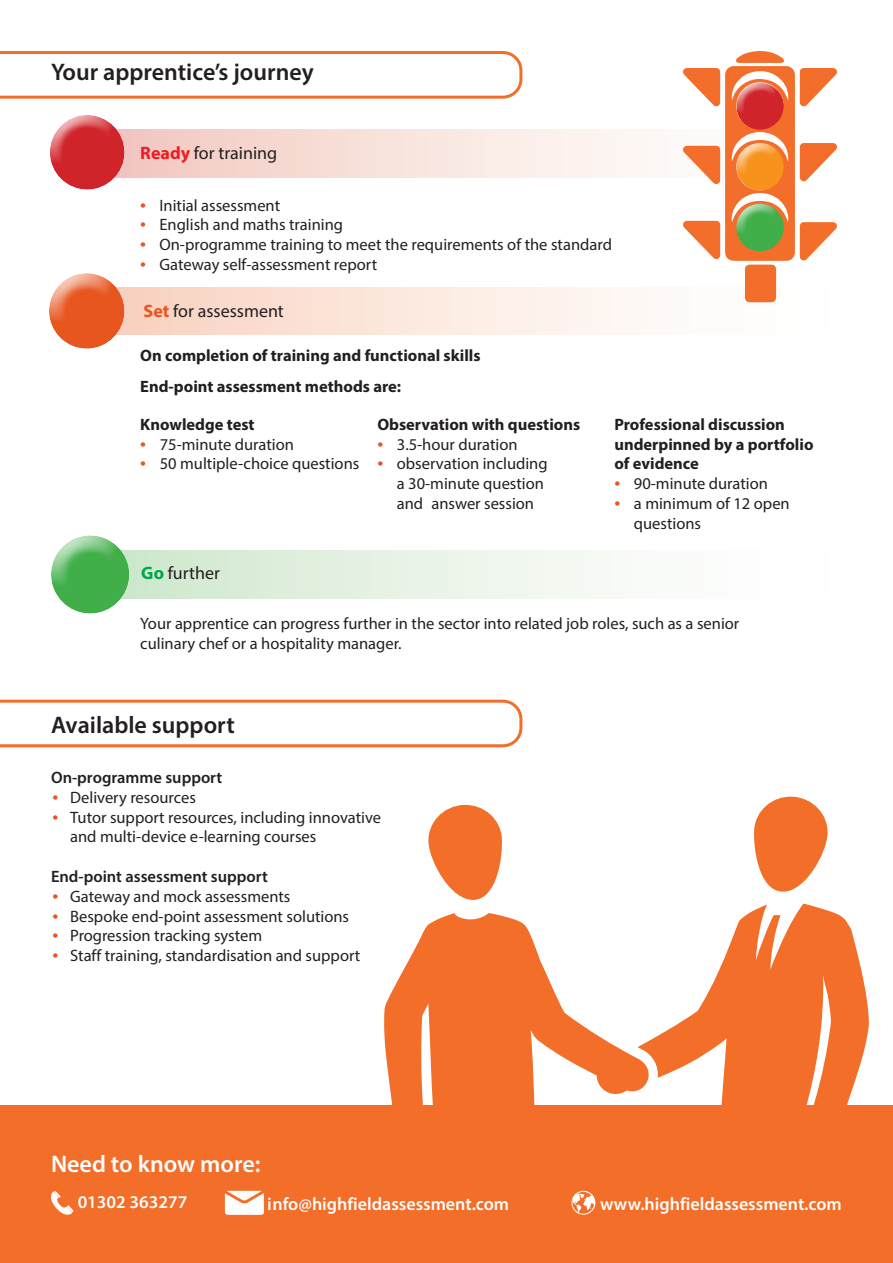
<style>
.page{position:relative;width:893px;height:1263px;background:#fff}
.page>*{position:absolute;margin:0;border:0;box-sizing:border-box;transform-origin:0 0}
.t1{font:600 24px "Myriad Pro";color:#231f20}
.t2{font:600 24px "Myriad Pro";color:#fff}
.t3{font:600 18px "Myriad Pro";color:#fff}
.t4{font:18px "Myriad Pro";color:#231f20}
.t5{font:16.5px/19.8px "Myriad Pro";color:#231f20}
.t6{font:700 16.5px/19.8px "Myriad Pro";color:#231f20}
.t7{font:600 16.5px "Myriad Pro";color:#231f20}
.s1{font-weight:700;color:#ee1d23}
.s2{font-size:21px;color:#e85620}
.s3{font-weight:700;color:#e85620}
.s4{font-weight:700;color:#00a54f}
</style>
<div class="page">
<svg style="left:126px;top:130px;width:521px;height:47px;background:#f7e1db"></svg>
<div style="left:50px;top:113px;width:76px;height:53px;background:#fff;opacity:.75"></div>
<div style="left:50px;top:126px;width:76px;height:65px;background:#fff;opacity:.75"></div>
<div style="left:88px;top:551px;width:754px;height:47px;background:linear-gradient(to right,#d0e8cd,#fff)"></div>
<div style="left:50px;top:533px;width:81px;height:56px;background:#fff;opacity:.75"></div>
<div style="left:50px;top:546px;width:81px;height:68px;background:#fff;opacity:.75"></div>
<div style="left:88px;top:287px;width:754px;height:48px;background:linear-gradient(to right,#f9d2c0,#fff)"></div>
<div style="left:49px;top:271px;width:78px;height:53px;background:#fff;opacity:.75"></div>
<div style="left:49px;top:284px;width:78px;height:65px;background:#fff;opacity:.75"></div>
<div style="left:0;top:1106px;width:893px;height:157px;background:#f36e29"></div>
<svg style="left:225px;top:1191px;width:39px;height:24px"></svg>
<svg style="left:51px;top:1191px;width:23px;height:24px"></svg>
<svg style="left:571px;top:1191px;width:25px;height:24px"></svg>
<svg style="left:0;top:700px;width:522px;height:47px"></svg>
<svg style="left:383px;top:796px;width:486px;height:310px"></svg>
<svg style="left:683px;top:51px;width:154px;height:251px"></svg>
<svg style="left:0;top:51px;width:522px;height:48px"></svg>
<h1 class="t1" style="left:51px;top:57px;width:264px">Your apprentice’s journey</h1>
<p class="t4" style="left:140px;top:142px;width:138px"><span class="s1">Ready</span> for training</p>
<p class="t5" style="left:140px;top:195px;width:141px"><span class="s2">•</span> Initial assessment</p>
<p class="t5" style="left:140px;top:215px;width:204px"><span class="s2">•</span> English and maths training</p>
<p class="t5" style="left:140px;top:235px;width:473px"><span class="s2">•</span> On-programme training to meet the requirements of the standard</p>
<p class="t5" style="left:140px;top:254px;width:238px"><span class="s2">•</span> Gateway self-assessment report</p>
<p class="t4" style="left:144px;top:300px;width:142px"><span class="s3">Set</span> for assessment</p>
<p class="t6" style="left:140px;top:340px;width:342px;line-height:30.6px">On completion of training and functional skills<br>End-point assessment methods are:</p>
<p class="t6" style="left:140px;top:414px;width:116px">Knowledge test</p>
<p class="t5" style="left:140px;top:434px;width:155px"><span class="s2">•</span> 75-minute duration</p>
<p class="t5" style="left:140px;top:454px;width:221px"><span class="s2">•</span> 50 multiple-choice questions</p>
<p class="t6" style="left:377px;top:414px;width:204px">Observation with questions</p>
<p class="t5" style="left:377px;top:434px;width:142px"><span class="s2">•</span> 3.5-hour duration</p>
<p class="t5" style="left:397px;top:454px;width:152px;text-indent:-19px"><span class="s2">•</span> observation including a 30-minute question and answer session</p>
<p class="t4" style="left:141px;top:562px;width:80px"><span class="s4">Go</span> further</p>
<p class="t6" style="left:614px;top:414px;width:201px">Professional discussion underpinned by a portfolio of evidence</p>
<p class="t5" style="left:614px;top:473px;width:155px"><span class="s2">•</span> 90-minute duration</p>
<p class="t5" style="left:634px;top:493px;width:157px;text-indent:-20px"><span class="s2">•</span> a minimum of 12 open questions</p>
<p class="t5" style="left:140px;top:614px;width:601px">Your apprentice can progress further in the sector into related job roles, such as a senior culinary chef or a hospitality manager.</p>
<h1 class="t1" style="left:51px;top:710px;width:185px">Available support</h1>
<p class="t7" style="left:51px;top:767px;width:173px">On-programme support</p>
<p class="t5" style="left:53px;top:787px;width:145px"><span class="s2">•</span> Delivery resources</p>
<p class="t5" style="left:70px;top:807px;width:312px;text-indent:-18px"><span class="s2">•</span> Tutor support resources, including innovative and multi-device e-learning courses</p>
<p class="t7" style="left:51px;top:866px;width:218px">End-point assessment support</p>
<p class="t5" style="left:53px;top:886px;width:239px"><span class="s2">•</span> Gateway and mock assessments</p>
<p class="t5" style="left:53px;top:906px;width:298px"><span class="s2">•</span> Bespoke end-point assessment solutions</p>
<p class="t5" style="left:53px;top:926px;width:211px"><span class="s2">•</span> Progression tracking system</p>
<p class="t5" style="left:53px;top:945px;width:309px"><span class="s2">•</span> Staff training, standardisation and support</p>
<h1 class="t2" style="left:51px;top:1148px;width:211px">Need to know more:</h1>
<p class="t3" style="left:78px;top:1190px;width:111px">01302 363277</p>
<p class="t3" style="left:268px;top:1192px;width:243px">info@highfieldassessment.com</p>
<p class="t3" style="left:600px;top:1192px;width:243px">www.highfieldassessment.com</p>
</div>
